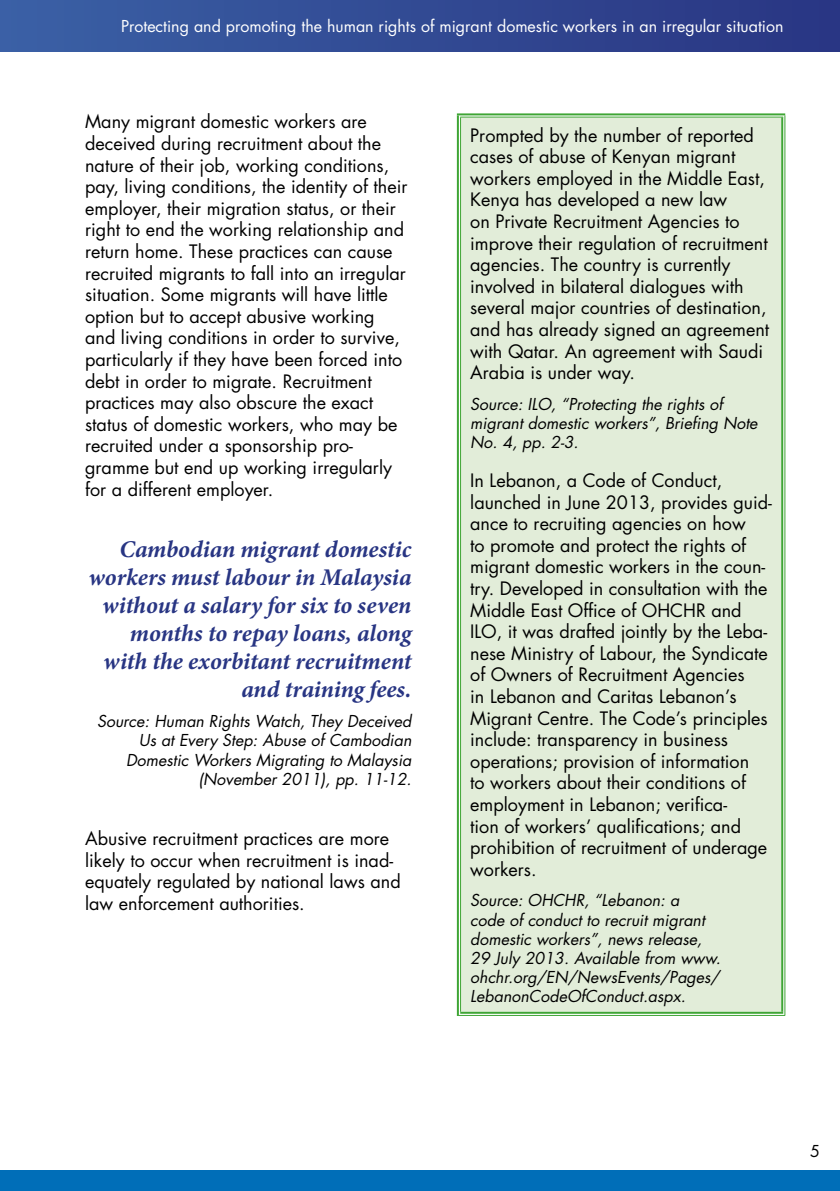
<style>
.page{position:relative;width:840px;height:1191px;background:#fff}
.page>*{position:absolute;margin:0;border:0;box-sizing:border-box;transform-origin:0 0}
.t1{font:italic 700 24px/28px "Minion Pro";letter-spacing:-.005em;color:#283583;text-align:right}
.t2{font:18px/21.6px "Futura Std";color:#000}
.t3{font:italic 16px/19.2px "Futura Std";color:#000}
.t4{font:italic 16px/19.2px "Futura";color:#000;text-align:right}
.t5{font:16px "Futura Std";color:#fff}
.t6{font:16px "Futura Std";color:#000}
.s1{font-family:"Futura Std"}
.s2{font-family:"Futura"}
</style>
<div class="page">
<div style="left:0;top:1169px;width:839px;height:22px;background:#006eb8"></div>
<div style="left:0;top:0;width:839px;height:51px;background:linear-gradient(to right,#3b60a5,#293582)"></div>
<div style="left:458px;top:115px;width:324px;height:898px;background:#e2edd9"></div>
<hr style="left:456px;top:113px;width:328px;height:4px;background:#acd8a7">
<svg style="left:458px;top:117px;width:2px;height:894px;background:#a8d6a4"></svg>
<svg style="left:782px;top:117px;width:2px;height:894px;background:#87c781"></svg>
<svg style="left:458px;top:1011px;width:326px;height:4px"></svg>
<hr style="left:456px;top:113px;width:328px;height:2px;background:#3fa535">
<hr style="left:460px;top:117px;width:322px;height:1px;background:#3fa535">
<hr style="left:456px;top:115px;width:2px;height:900px;background:#3fa535">
<hr style="left:460px;top:117px;width:1px;height:894px;background:#3fa535">
<hr style="left:780px;top:117px;width:2px;height:894px;background:#3fa535">
<hr style="left:784px;top:115px;width:1px;height:900px;background:#3fa535">
<hr style="left:460px;top:1011px;width:322px;height:2px;background:#3fa535">
<hr style="left:456px;top:1015px;width:328px;height:1px;background:#3fa535">
<p class="t5" style="left:121px;top:16px;width:663px">Protecting and promoting the human rights of migrant domestic workers in an irregular situation</p>
<p class="t2" style="left:85px;top:111px;width:323px">Many migrant domestic workers are deceived during recruitment about the nature of their job, working conditions, pay, living conditions, the identity of their employer, their migration status, or their right to end the working relationship and return home. These practices can cause recruited migrants to fall into an irregular situation. Some migrants will have little option but to accept abusive working and living conditions in order to survive, particularly if they have been forced into debt in order to migrate. Recruitment practices may also obscure the exact status of domestic workers, who may be recruited under a sponsorship pro&shy;gramme but end up working irregularly for a different employer.</p>
<h1 class="t1" style="left:88px;top:534px;width:324px">Cambodian migrant domestic workers must labour in Malaysia without a salary for six to seven months to repay loans, along with the exorbitant recruitment and training fees.</h1>
<p class="t4" style="left:97px;top:712px;width:316px">Source<span class="s1">: Human Rights Watch,</span> They Deceived<br>Us at Every Step: Abuse of Cambodian<br>Domestic Workers Migrating to Malaysia</p>
<p class="t3" style="left:198px;top:769px;width:214px">(November 2011), pp. 11-12.</p>
<p class="t2" style="left:85px;top:828px;width:317px">Abusive recruitment practices are more likely to occur when recruitment is inad&shy;equately regulated by national laws and law enforcement authorities.</p>
<p class="t2" style="left:470px;top:124px;width:300px">Prompted by the number of reported cases of abuse of Kenyan migrant workers employed in the Middle East, Kenya has developed a new law<br>on Private Recruitment Agencies to improve their regulation of recruitment agencies. The country is currently involved in bilateral dialogues with several major countries of destination, and has already signed an agreement with Qatar. An agreement with Saudi Arabia is under way.</p>
<p class="t3" style="left:470px;top:394px;width:288px"><span class="s2">Source</span>: ILO, “Protecting the rights of migrant domestic workers”, Briefing Note<br>No. 4, pp. 2-3.</p>
<p class="t2" style="left:470px;top:470px;width:303px">In Lebanon, a Code of Conduct, launched in June 2013, provides guid&shy;ance to recruiting agencies on how<br>to promote and protect the rights of migrant domestic workers in the coun&shy;try. Developed in consultation with the Middle East Office of OHCHR and ILO, it was drafted jointly by the Leba&shy;nese Ministry of Labour, the Syndicate of Owners of Recruitment Agencies<br>in Lebanon and Caritas Lebanon’s Migrant Centre. The Code’s principles include: transparency in business operations; provision of information<br>to workers about their conditions of employment in Lebanon; verifica-<br>tion of workers’ qualifications; and prohibition of recruitment of underage workers.</p>
<p class="t3" style="left:470px;top:891px;width:252px">Source: OHCHR, “Lebanon: a<br>code of conduct to recruit migrant domestic workers”, news release,<br>29 July 2013. Available from www. ohchr.org/EN/NewsEvents/Pages/<br>LebanonCodeOfConduct.aspx.</p>
<p class="t6" style="left:809px;top:1140px;width:11px">5</p>
</div>
